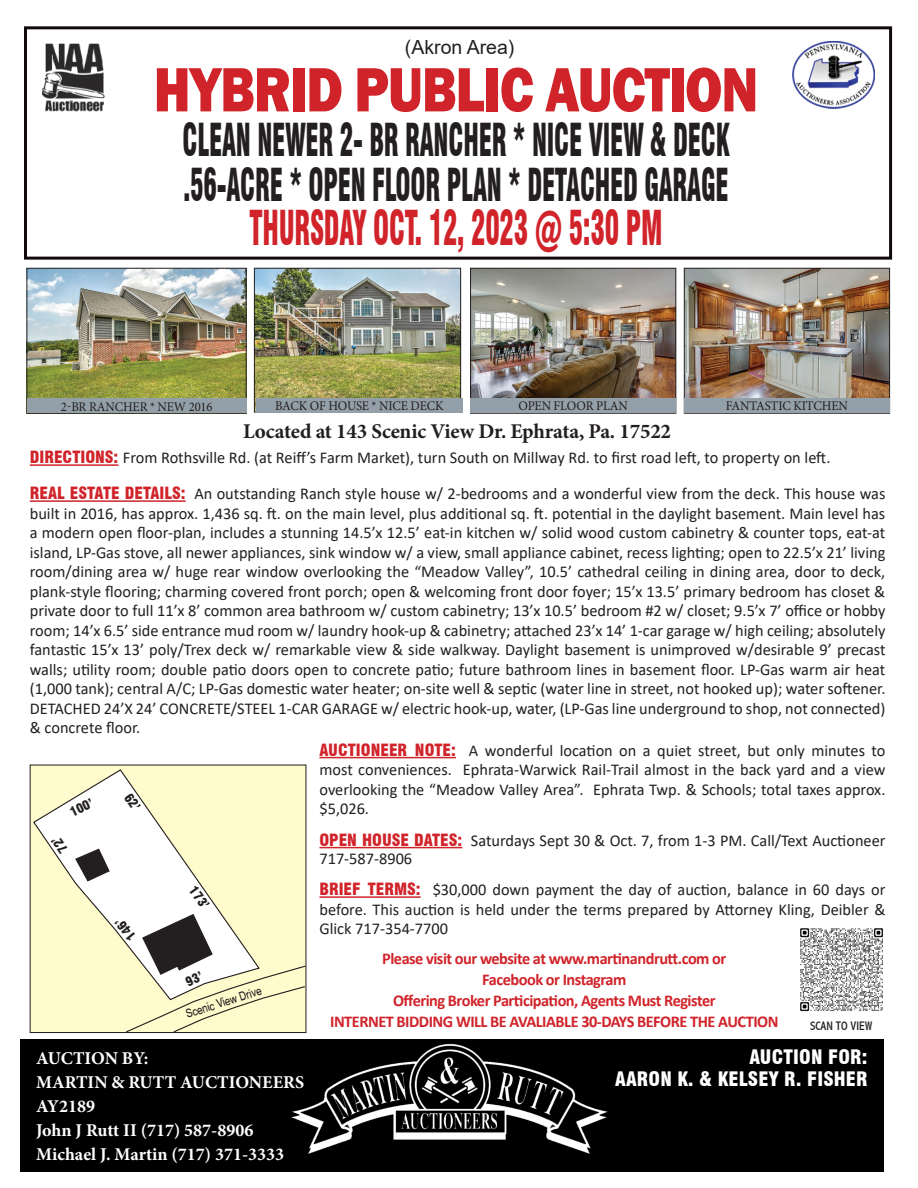
<style>
.page{position:relative;width:918px;height:1188px;background:#fff}
.page>*{position:absolute;margin:0;border:0;box-sizing:border-box;transform-origin:0 0}
.t1{font:800 64.8px "Franklin Gothic";letter-spacing:-.02em;color:#d1232a;scale:.83 1}
.t2{font:900 condensed 46.95px "Swiss 721 BT";letter-spacing:-.01em;color:#d1232a;scale:.57 1}
.t3{font:900 condensed 44.4px/45px "Swiss 721 BT";letter-spacing:-.01em;color:#231f20;scale:.57 1}
.t4{font:700 21px "Minion Pro";letter-spacing:-.01em;color:#231f20}
.t5{font:900 condensed 19.5px/22.5px "Swiss 721 BT";letter-spacing:.01em;color:#fff;text-align:right}
.t6{font:19.5px "Arial";color:#231f20}
.t7{font:700 18px/24px "Minion Pro";color:#fff}
.t8{font:16.5px/19.5px "Calibri";color:#231f20;text-align:justify}
.t9{font:700 16.5px/21px "Calibri";letter-spacing:-.03em;color:#d1232a;text-align:center}
.t10{font:13.2px "Minion Pro";letter-spacing:-.01em;color:#231f20;scale:.96 1}
.t11{font:900 condensed 12.9px "Swiss 721 BT";color:#231f20}
.t12{font:condensed 12.3px "Abadi";color:#231f20}
.t13{font:12px "Switzerland Narrow Plain";color:#231f20}
.s1{font-family:"Swiss 721 BT";font-weight:900;font-stretch:condensed;color:#d1232a}
</style>
<div class="page">
<div style="left:24px;top:26px;width:868px;height:234px;border:3px solid #110a0c"></div>
<img style="left:793px;top:41px;width:82px;height:67px">
<img style="left:42px;top:43px;width:63px;height:69px">
<img style="left:21px;top:1039px;width:863px;height:133px">
<img style="left:256px;top:270px;width:203px;height:129px">
<div style="left:254px;top:268px;width:207px;height:144px;border:1px solid #231f20"></div>
<img style="left:28px;top:270px;width:217px;height:129px">
<div style="left:26px;top:268px;width:221px;height:146px;border:1px solid #231f20"></div>
<div style="left:27px;top:399px;width:220px;height:14px;background:#94a0a9"></div>
<div style="left:256px;top:399px;width:206px;height:14px;background:#94a0a9"></div>
<img style="left:472px;top:270px;width:202px;height:129px">
<div style="left:470px;top:268px;width:206px;height:146px;border:1px solid #231f20"></div>
<div style="left:470px;top:399px;width:206px;height:14px;background:#94a0a9"></div>
<img style="left:800px;top:928px;width:83px;height:84px">
<hr style="left:30px;top:464px;width:88px;height:2px;background:#d1232a">
<hr style="left:30px;top:500px;width:156px;height:2px;background:#d1232a">
<hr style="left:319px;top:757px;width:137px;height:1px;background:#d1232a">
<hr style="left:319px;top:847px;width:143px;height:1px;background:#d1232a">
<hr style="left:319px;top:896px;width:102px;height:2px;background:#d1232a">
<img style="left:686px;top:270px;width:202px;height:129px">
<div style="left:684px;top:268px;width:206px;height:146px;border:1px solid #231f20"></div>
<div style="left:684px;top:399px;width:205px;height:14px;background:#94a0a9"></div>
<div style="left:30px;top:765px;width:276px;height:268px;background:#fffbcc"></div>
<svg style="left:33px;top:769px;width:188px;height:174px"></svg>
<svg style="left:74px;top:848px;width:36px;height:34px"></svg>
<svg style="left:51px;top:838px;width:17px;height:16px"></svg>
<svg style="left:124px;top:792px;width:17px;height:16px"></svg>
<svg style="left:125px;top:913px;width:182px;height:120px"></svg>
<p class="t6" style="left:405px;top:34px;width:111px">(Akron Area)</p>
<h1 class="t1" style="left:154px;top:48px;width:730px">HYBRID PUBLIC AUCTION</h1>
<h3 class="t3" style="left:183px;top:118px;width:961px">CLEAN NEWER 2- BR RANCHER * NICE VIEW &amp; DECK .56-ACRE * OPEN FLOOR PLAN * DETACHED GARAGE</h3>
<h2 class="t2" style="left:250px;top:200px;width:726px">THURSDAY OCT. 12, 2023 @ 5:30 PM</h2>
<p class="t10" style="left:61px;top:398px;width:160px">2-BR RANCHER * NEW 2016</p>
<p class="t10" style="left:275px;top:397px;width:177px">BACK OF HOUSE * NICE DECK</p>
<p class="t10" style="left:518px;top:397px;width:116px">OPEN FLOOR PLAN</p>
<p class="t4" style="left:243px;top:417px;width:430px">Located at 143 Scenic View Dr. Ephrata, Pa. 17522</p>
<p class="t10" style="left:726px;top:397px;width:129px">FANTASTIC KITCHEN</p>
<p class="t8" style="left:30px;top:439px;width:857px;line-height:36px"><span class="s1">DIRECTIONS:</span> From Rothsville Rd. (at Reiff’s Farm Market), turn South on Millway Rd. to first road left, to property on left.<br><span class="s1">REAL ESTATE DETAILS:</span> An outstanding Ranch style house w/ 2-bedrooms and a wonderful view from the deck. This house was</p>
<p class="t8" style="left:30px;top:503px;width:857px">built in 2016, has approx. 1,436 sq. ft. on the main level, plus additional sq. ft. potential in the daylight basement. Main level has a modern open floor-plan, includes a stunning 14.5’x 12.5’ eat-in kitchen w/ solid wood custom cabinetry &amp; counter tops, eat-at island, LP-Gas stove, all newer appliances, sink window w/ a view, small appliance cabinet, recess lighting; open to 22.5’x 21’ living room/dining area w/ huge rear window overlooking the “Meadow Valley”, 10.5’ cathedral ceiling in dining area, door to deck, plank-style flooring; charming covered front porch; open &amp; welcoming front door foyer; 15’x 13.5’ primary bedroom has closet &amp; private door to full 11’x 8’ common area bathroom w/ custom cabinetry; 13’x 10.5’ bedroom #2 w/ closet; 9.5’x 7’ office or hobby room; 14’x 6.5’ side entrance mud room w/ laundry hook-up &amp; cabinetry; attached 23’x 14’ 1-car garage w/ high ceiling; absolutely fantastic 15’x 13’ poly/Trex deck w/ remarkable view &amp; side walkway. Daylight basement is unimproved w/desirable 9’ precast walls; utility room; double patio doors open to concrete patio; future bathroom lines in basement floor. LP-Gas warm air heat (1,000 tank); central A/C; LP-Gas domestic water heater; on-site well &amp; septic (water line in street, not hooked up); water softener.<br>DETACHED 24’X 24’ CONCRETE/STEEL 1-CAR GARAGE w/ electric hook-up, water, (LP-Gas line underground to shop, not connected) &amp; concrete floor.</p>
<p class="t8" style="left:319px;top:740px;width:568px"><span class="s1">AUCTIONEER NOTE:</span> A wonderful location on a quiet street, but only minutes to most conveniences. Ephrata-Warwick Rail-Trail almost in the back yard and a view overlooking the “Meadow Valley Area”. Ephrata Twp. &amp; Schools; total taxes approx. $5,026.</p>
<p class="t8" style="left:319px;top:831px;width:568px;line-height:18px"><span class="s1">OPEN HOUSE DATES:</span> Saturdays Sept 30 &amp; Oct. 7, from 1-3 PM. Call/Text Auctioneer<br>717-587-8906</p>
<p class="t8" style="left:319px;top:880px;width:568px"><span class="s1">BRIEF TERMS:</span> $30,000 down payment the day of auction, balance in 60 days or before. This auction is held under the terms prepared by Attorney Kling, Deibler &amp; Glick 717-354-7700</p>
<p class="t9" style="left:330px;top:948px;width:450px">Please visit our website at www.martinandrutt.com or<br>Facebook or Instagram<br>Offering Broker Participation, Agents Must Register<br>INTERNET BIDDING WILL BE AVALIABLE 30-DAYS BEFORE THE AUCTION</p>
<p class="t11" style="left:67px;top:806px;width:26px;rotate:-26deg">100’</p>
<p class="t11" style="left:198px;top:883px;width:26px;rotate:54deg">173’</p>
<p class="t11" style="left:127px;top:943px;width:26px;rotate:-129deg">146’</p>
<p class="t13" style="left:184px;top:1007px;width:81px;rotate:-18deg">Scenic View Drive</p>
<p class="t12" style="left:810px;top:1019px;width:64px">SCAN TO VIEW</p>
<p class="t7" style="left:36px;top:1046px;width:270px">AUCTION BY:<br>MARTIN &amp; RUTT AUCTIONEERS<br>AY2189<br>John J Rutt II (717) 587-8906<br>Michael J. Martin (717) 371-3333</p>
<p class="t5" style="left:615px;top:1046px;width:254px">AUCTION FOR:<br>AARON K. &amp; KELSEY R. FISHER</p>
</div>
